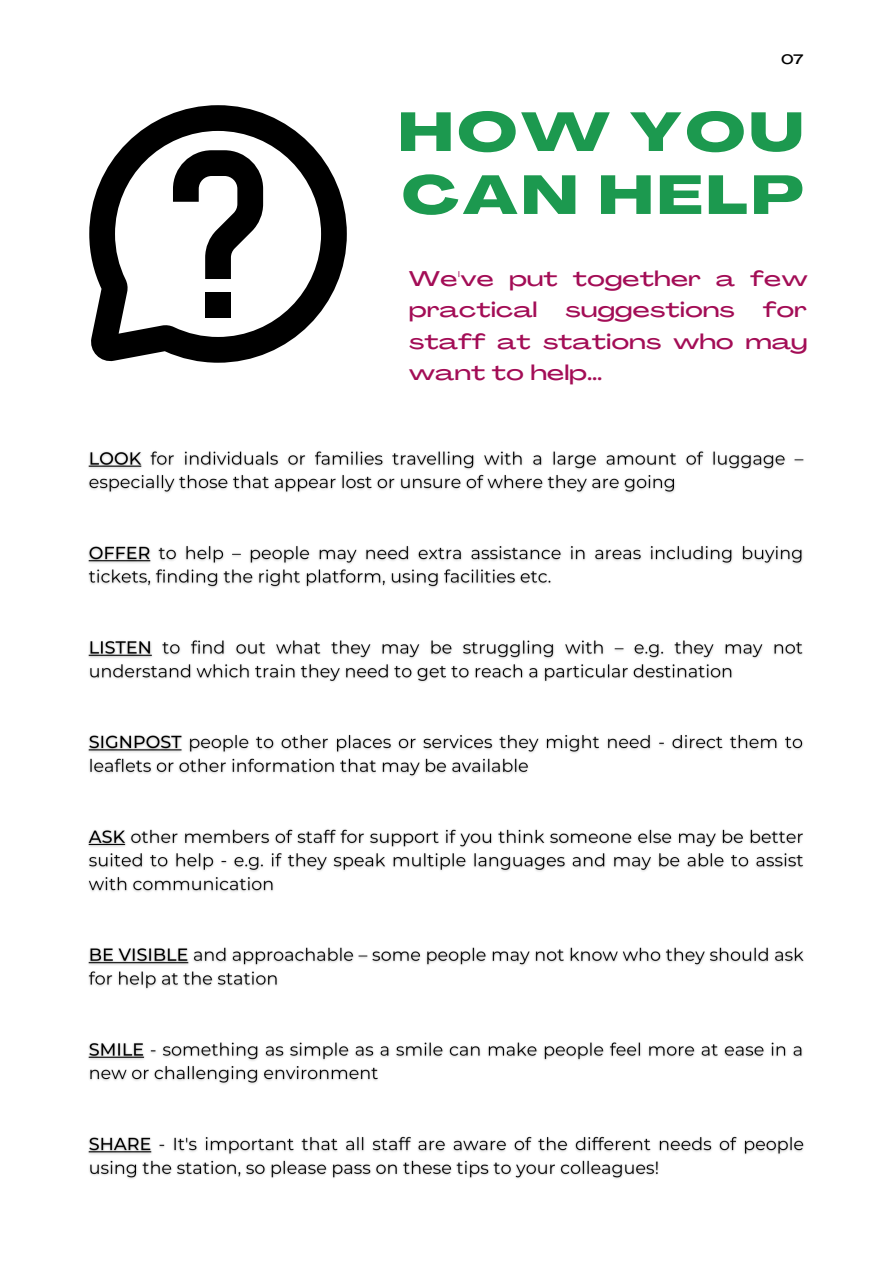
<style>
.page{position:relative;width:893px;height:1264px;background:#fff}
.page>*{position:absolute;margin:0;border:0;box-sizing:border-box;transform-origin:0 0}
.t1{font:800 54px/63px "Agrandir Grand";letter-spacing:.07em;color:#1c994f}
.t2{font:500 21px/31.5px "Agrandir Grand";letter-spacing:.02em;color:#a30d56}
.t3{font:500 13.5px "Agrandir Grand";color:#000}
</style>
<div class="page">
<svg style="left:89px;top:105px;width:258px;height:258px"></svg>
<svg style="left:173px;top:150px;width:90px;height:129px"></svg>
<div style="left:205px;top:292px;width:26px;height:25px;background:#000"></div>
<img style="left:88px;top:451px;width:716px;height:728px">
<p class="t3" style="left:781px;top:54px;width:24px">07</p>
<h1 class="t1" style="left:398px;top:106px;width:406px">HOW YOU<br>CAN HELP</h1>
<p class="t2" style="left:409px;top:265px;width:399px">We've put together a few practical</p>
<p class="t2" style="left:409px;top:296px;width:400px;text-align:justify;text-indent:354px">for staff at stations who may want to help...</p>
<p class="t2" style="left:565px;top:296px;width:170px">suggestions</p>
</div>
